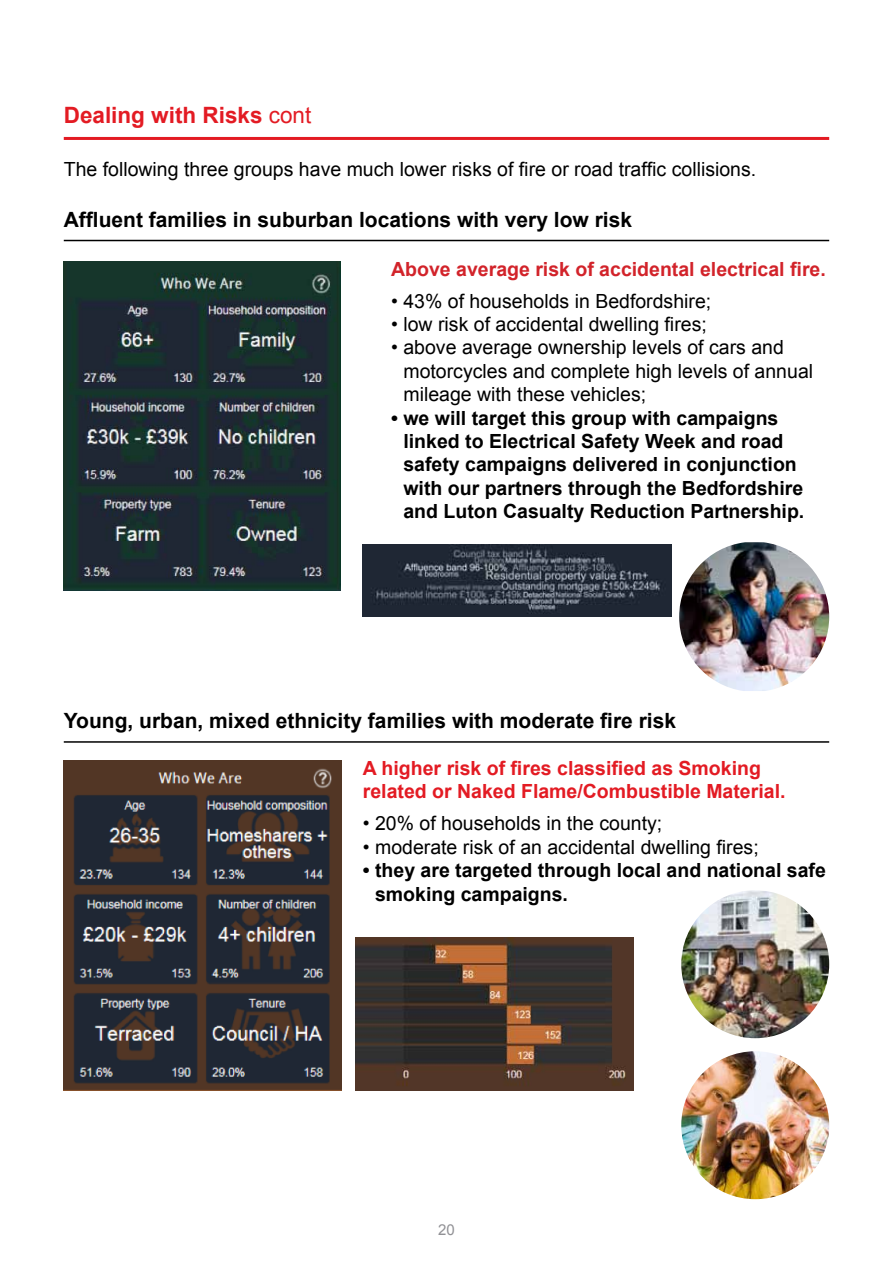
<style>
.page{position:relative;width:893px;height:1263px;background:#fff}
.page>*{position:absolute;margin:0;border:0;box-sizing:border-box;transform-origin:0 0}
.t1{font:700 22.5px "Arial";color:#e31b23}
.t2{font:700 21px "Arial";color:#000}
.t3{font:19.5px/23.4px "Arial";color:#000}
.t4{font:700 19.5px/23.4px "Arial";color:#000}
.t5{font:700 19.5px/23.4px "Arial";color:#e31b23}
.t6{font:700 19.5px "Arial";color:#d2232a}
.t7{font:15px "Arial";color:#919195}
.s1{font-weight:400}
</style>
<div class="page">
<hr style="left:64px;top:240px;width:765px;height:1px;background:#000">
<img style="left:363px;top:544px;width:308px;height:72px">
<img style="left:64px;top:261px;width:276px;height:329px">
<hr style="left:64px;top:137px;width:765px;height:3px;background:#e31b23">
<img style="left:679px;top:542px;width:150px;height:149px">
<hr style="left:64px;top:741px;width:765px;height:2px;background:#000">
<img style="left:356px;top:938px;width:277px;height:153px">
<img style="left:64px;top:761px;width:277px;height:330px">
<img style="left:681px;top:890px;width:148px;height:148px;border-radius:74px">
<img style="left:681px;top:1051px;width:148px;height:148px;border-radius:74px">
<p class="t1" style="left:64px;top:100px;width:249px">Dealing with Risks <span class="s1">cont</span></p>
<p class="t3" style="left:64px;top:157px;width:694px">The following three groups have much lower risks of fire or road traffic collisions.</p>
<p class="t2" style="left:64px;top:206px;width:570px">Affluent families in suburban locations with very low risk</p>
<p class="t6" style="left:391px;top:256px;width:436px">Above average risk of accidental electrical fire.</p>
<p class="t3" style="left:391px;top:289px;width:322px">• 43% of households in Bedfordshire;</p>
<p class="t3" style="left:391px;top:313px;width:317px">• low risk of accidental dwelling fires;</p>
<p class="t3" style="left:403px;top:336px;width:411px;text-indent:-12px">• above average ownership levels of cars and motorcycles and complete high levels of annual mileage with these vehicles;</p>
<p class="t4" style="left:403px;top:407px;width:402px;text-indent:-12px">• we will target this group with campaigns linked to Electrical Safety Week and road safety campaigns delivered in conjunction with our partners through the Bedfordshire and Luton Casualty Reduction Partnership.</p>
<p class="t2" style="left:64px;top:707px;width:614px">Young, urban, mixed ethnicity families with moderate fire risk</p>
<p class="t5" style="left:363px;top:757px;width:424px">A higher risk of fires classified as Smoking related or Naked Flame/Combustible Material.</p>
<p class="t3" style="left:363px;top:812px;width:301px">• 20% of households in the county;</p>
<p class="t3" style="left:363px;top:835px;width:397px">• moderate risk of an accidental dwelling fires;</p>
<p class="t4" style="left:375px;top:859px;width:452px;text-indent:-12px">• they are targeted through local and national safe smoking campaigns.</p>
<p class="t7" style="left:438px;top:1219px;width:18px">20</p>
</div>
